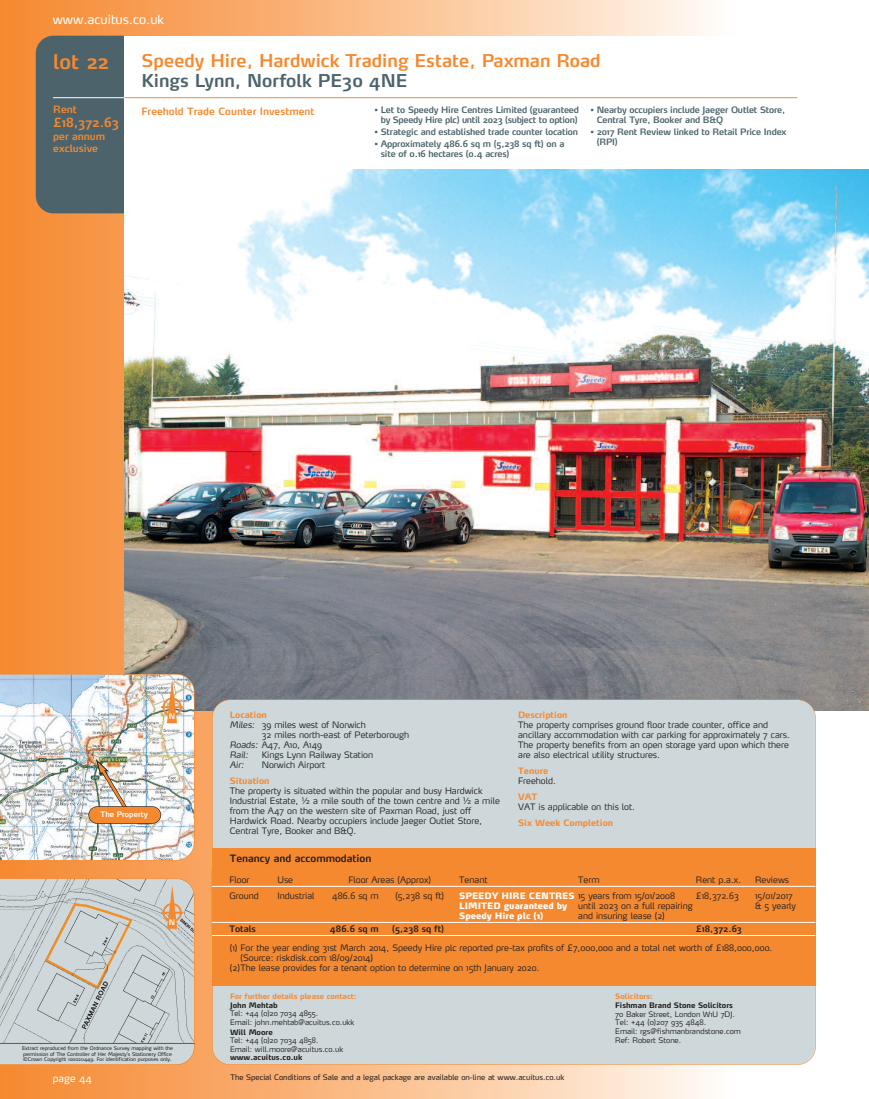
<style>
.page{position:relative;width:869px;height:1099px;background:#fff}
.page>*{position:absolute;margin:0;border:0;box-sizing:border-box;transform-origin:0 0}
.t1{font:600 20px "Max";color:#f58930}
.t2{font:600 17.5px "Max";color:#f58930}
.t3{font:600 17.5px "Max";color:#4c636b}
.t4{font:12.5px "Max";color:#fff}
.t5{font:600 12.5px "Max";color:#f58930}
.t6{font:600 10px/12px "Max";color:#f58930}
.t7{font:600 10px "Max";color:#231f20}
.t8{font:10px "Max";color:#fff}
.t9{font:300 8.75px/10px "Max";color:#231f20}
.t10{font:600 8.75px/10px "Max";letter-spacing:-.02em;color:#4c636b}
.t11{font:900 8.75px/10px "Max";color:#fff}
.t12{font:700 8.75px "Max";color:#f58930}
.t13{font:600 8.75px "Max";color:#231f20}
.t14{font:italic 300 8.75px "Max";color:#231f20}
.t15{font:300 7.5px/8.8px "Max";color:#231f20}
.t16{font:7.5px "Max";color:#231f20}
.t17{font:700 7.5px "Max";color:#231f20}
.t18{font:700 7.5px "Max";color:#f58930}
.t19{font:600 7.5px "Max";color:#fff}
.t20{font:600 7.38px "Max";color:#fff}
.t21{font:5px/5.6px "Max";color:#231f20}
.s1{font-style:italic}
.s2{font-weight:300;color:#231f20}
</style>
<div class="page">
<div style="left:293px;top:0;width:442px;height:1098px;background:linear-gradient(to right,#fab073,#fefaf5)"></div>
<div style="left:2px;top:0;width:291px;height:1098px;background:linear-gradient(to right,#f58931,#faaf75)"></div>
<hr style="left:0;top:0;width:2px;height:1098px;background:#f58930">
<div style="left:36px;top:36px;width:104px;height:177px;background:#4c636b;border-radius:18px"></div>
<img style="left:124px;top:168px;width:744px;height:542px">
<div style="left:124px;top:36px;width:744px;height:132px;background:#fff"></div>
<div style="left:212px;top:700px;width:602px;height:364px;background:#ced8da;border-radius:18px"></div>
<hr style="left:53px;top:97px;width:71px;height:1px;background:#fff">
<hr style="left:124px;top:97px;width:672px;height:1px;background:#f58930">
<div style="left:212px;top:848px;width:603px;height:137px;background:#f58930"></div>
<svg style="left:0;top:878px;width:194px;height:186px;background:#c7cecd"></svg>
<hr style="left:212px;top:886px;width:603px;height:1px;background:#fff">
<hr style="left:212px;top:922px;width:603px;height:1px;background:#fff">
<hr style="left:212px;top:935px;width:603px;height:1px;background:#fff">
<img style="left:0;top:674px;width:194px;height:186px">
<div style="left:89px;top:806px;width:72px;height:17px;background:#f58930;border-radius:8px"></div>
<div style="left:88px;top:806px;width:73px;height:17px;border:1px solid #231f20;border-radius:9px"></div>
<h3 class="t4" style="left:53px;top:15px;width:113px">www.acuitus.co.uk</h3>
<h1 class="t1" style="left:53px;top:54px;width:57px">lot 22</h1>
<p class="t6" style="left:53px;top:105px;width:25px">Rent</p>
<h3 class="t5" style="left:53px;top:118px;width:67px">£18,372.63</h3>
<p class="t6" style="left:53px;top:132px;width:53px">per annum exclusive</p>
<h2 class="t2" style="left:141px;top:54px;width:460px">Speedy Hire, Hardwick Trading Estate, Paxman Road</h2>
<h2 class="t3" style="left:141px;top:74px;width:267px">Kings Lynn, Norfolk PE30 4NE</h2>
<p class="t6" style="left:141px;top:106px;width:174px">Freehold Trade Counter Investment</p>
<p class="t10" style="left:374px;top:106px;width:206px;text-align:center">• Let to Speedy Hire Centres Limited (guaranteed by Speedy Hire plc) until 2023 (subject to option)</p>
<p class="t10" style="left:374px;top:128px;width:205px">• Strategic and established trade counter location</p>
<p class="t10" style="left:380px;top:139px;width:185px;text-indent:-6px">• Approximately 486.6 sq m (5,238 sq ft) on a site of 0.16 hectares (0.4 acres)</p>
<p class="t10" style="left:596px;top:106px;width:190px;text-indent:-6px">• Nearby occupiers include Jaeger Outlet Store,<br>Central Tyre, Booker and B&amp;Q</p>
<p class="t10" style="left:596px;top:128px;width:191px;text-indent:-6px">• 2017 Rent Review linked to Retail Price Index (RPI)</p>
<p class="t20" style="left:169px;top:713px;width:8px">N</p>
<p class="t19" style="left:100px;top:811px;width:49px">The Property</p>
<p class="t20" style="left:169px;top:919px;width:8px">N</p>
<p class="t21" style="left:22px;top:1045px;width:152px">Extract reproduced from the Ordnance Survey mapping with the permission of The Controller of Her Majesty’s Stationery Office ©Crown Copyright 100020449. For identification purposes only.</p>
<p class="t12" style="left:230px;top:711px;width:38px">Location</p>
<p class="t9" style="left:230px;top:721px;width:137px"><span class="s1">Miles:</span> 39 miles west of Norwich</p>
<p class="t9" style="left:261px;top:731px;width:149px">32 miles north-east of Peterborough</p>
<p class="t9" style="left:230px;top:741px;width:94px"><span class="s1">Roads:</span> A47, A10, A149</p>
<p class="t14" style="left:230px;top:751px;width:20px">Rail:</p>
<p class="t9" style="left:262px;top:751px;width:113px">Kings Lynn Railway Station</p>
<p class="t14" style="left:230px;top:761px;width:16px">Air:</p>
<p class="t9" style="left:262px;top:761px;width:65px">Norwich Airport</p>
<p class="t12" style="left:230px;top:777px;width:41px">Situation</p>
<p class="t9" style="left:230px;top:787px;width:271px">The property is situated within the popular and busy Hardwick Industrial Estate, ½ a mile south of the town centre and ½ a mile from the A47 on the western site of Paxman Road, just off Hardwick Road. Nearby occupiers include Jaeger Outlet Store, Central Tyre, Booker and B&amp;Q.</p>
<p class="t7" style="left:230px;top:854px;width:143px">Tenancy and accommodation</p>
<p class="t12" style="left:518px;top:711px;width:51px">Description</p>
<p class="t9" style="left:518px;top:721px;width:273px">The property comprises ground floor trade counter, office and ancillary accommodation with car parking for approximately 7 cars.<br>The property benefits from an open storage yard upon which there are also electrical utility structures.</p>
<p class="t12" style="left:518px;top:767px;width:31px">Tenure</p>
<p class="t9" style="left:518px;top:777px;width:39px">Freehold.</p>
<p class="t12" style="left:518px;top:794px;width:21px">VAT</p>
<p class="t9" style="left:518px;top:803px;width:118px">VAT is applicable on this lot.</p>
<p class="t12" style="left:518px;top:820px;width:96px">Six Week Completion</p>
<p class="t9" style="left:229px;top:875px;width:22px">Floor</p>
<p class="t9" style="left:277px;top:875px;width:17px">Use</p>
<p class="t9" style="left:348px;top:875px;width:84px">Floor Areas (Approx)</p>
<p class="t9" style="left:459px;top:875px;width:30px">Tenant</p>
<p class="t9" style="left:578px;top:875px;width:23px">Term</p>
<p class="t9" style="left:695px;top:875px;width:47px">Rent p.a.x.</p>
<p class="t9" style="left:754px;top:875px;width:35px">Reviews</p>
<p class="t9" style="left:229px;top:891px;width:31px">Ground</p>
<p class="t9" style="left:277px;top:891px;width:39px">Industrial</p>
<p class="t9" style="left:332px;top:891px;width:48px">486.6 sq m</p>
<p class="t9" style="left:395px;top:891px;width:50px">(5,238 sq ft)</p>
<p class="t11" style="left:459px;top:891px;width:217px">SPEEDY HIRE CENTRES <span class="s2">15 years from 15/01/2008<br></span>LIMITED guaranteed by<br>Speedy Hire plc (1)</p>
<p class="t9" style="left:695px;top:891px;width:44px">£18,372.63</p>
<p class="t9" style="left:754px;top:891px;width:42px">15/01/2017 &amp; 5 yearly</p>
<p class="t9" style="left:578px;top:901px;width:116px">until 2023 on a full repairing and insuring lease (2)</p>
<p class="t13" style="left:229px;top:925px;width:28px">Totals</p>
<p class="t13" style="left:330px;top:925px;width:50px">486.6 sq m</p>
<p class="t13" style="left:392px;top:925px;width:53px">(5,238 sq ft)</p>
<p class="t13" style="left:695px;top:925px;width:47px">£18,372.63</p>
<p class="t9" style="left:230px;top:943px;width:544px">(1) For the year ending 31st March 2014, Speedy Hire plc reported pre-tax profits of £7,000,000 and a total net worth of £188,000,000.</p>
<p class="t9" style="left:240px;top:953px;width:134px">(Source: riskdisk.com 18/09/2014)</p>
<p class="t9" style="left:230px;top:963px;width:311px">(2)The lease provides for a tenant option to determine on 15th January 2020.</p>
<p class="t18" style="left:230px;top:993px;width:128px">For further details please contact:</p>
<p class="t17" style="left:230px;top:1002px;width:49px">John Mehtab</p>
<p class="t15" style="left:230px;top:1009px;width:126px">Tel: +44 (0)20 7034 4855.<br>Email: john.mehtab@acuitus.co.ukk</p>
<p class="t17" style="left:230px;top:1029px;width:44px">Will Moore</p>
<p class="t15" style="left:230px;top:1036px;width:114px">Tel: +44 (0)20 7034 4858.<br>Email: will.moore@acuitus.co.uk</p>
<p class="t17" style="left:230px;top:1054px;width:74px">www.acuitus.co.uk</p>
<p class="t18" style="left:615px;top:993px;width:39px">Solicitors:</p>
<p class="t17" style="left:615px;top:1002px;width:119px">Fishman Brand Stone Solicitors</p>
<p class="t15" style="left:615px;top:1010px;width:127px">70 Baker Street, London W1U 7DJ.<br>Tel: +44 (0)207 935 4848.<br>Email: rgs@fishmanbrandstone.com<br>Ref: Robert Stone.</p>
<p class="t8" style="left:53px;top:1074px;width:41px">page 44</p>
<p class="t16" style="left:230px;top:1073px;width:335px">The Special Conditions of Sale and a legal package are available on-line at www.acuitus.co.uk</p>
</div>
